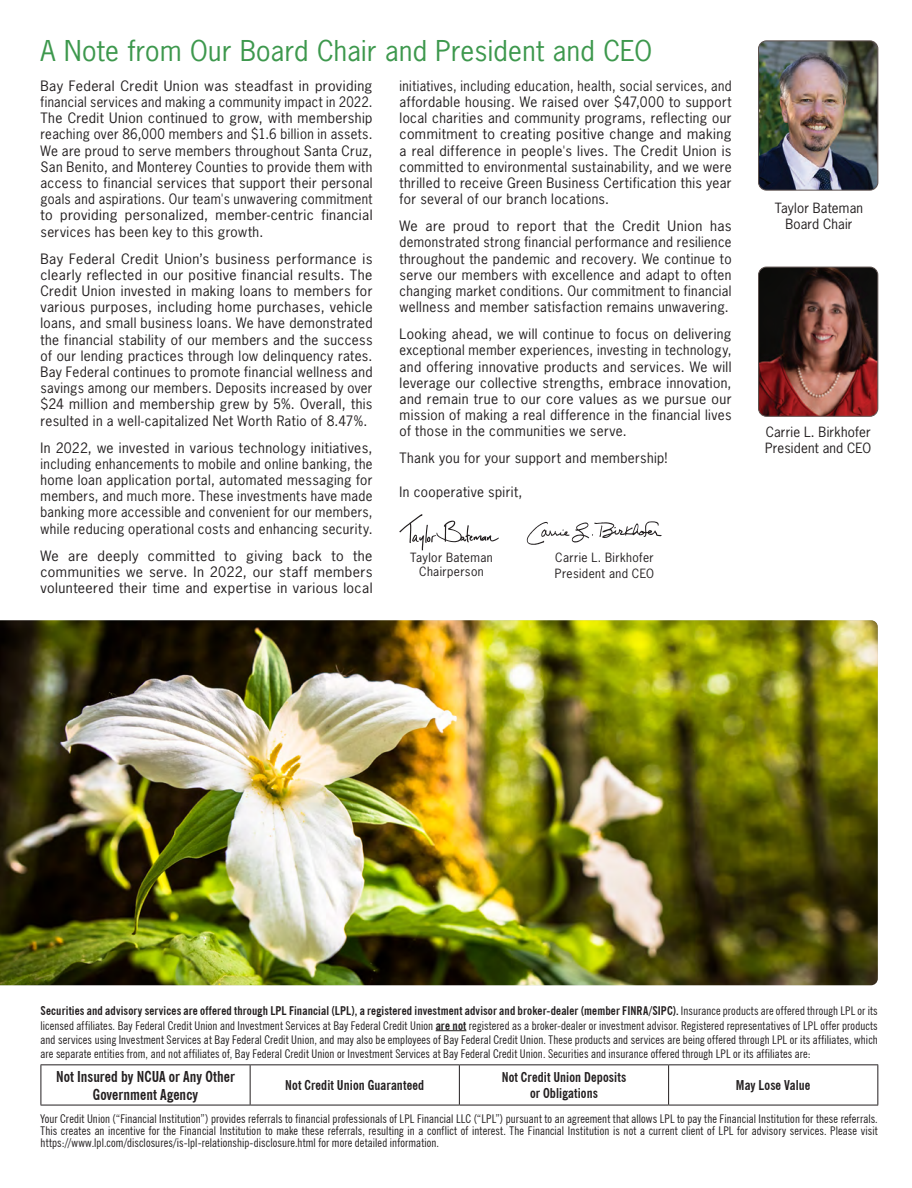
<style>
.page{position:relative;width:912px;height:1188px;background:#fff}
.page>*{position:absolute;margin:0;border:0;box-sizing:border-box;transform-origin:0 0}
.t1{font:27px "News Gothic Std";letter-spacing:.015em;color:#3d984d}
.t2{font:700 condensed 15px/18px "News Gothic BT";letter-spacing:.005em;color:#231f20;text-align:center}
.t3{font:13.5px/16.2px "News Gothic Std";letter-spacing:.03em;color:#231f20;text-align:justify;scale:1.05 1}
.t4{font:13.5px/16.2px "News Gothic Std";letter-spacing:.03em;color:#231f20;text-align:justify}
.t5{font:13.5px/16.2px "News Gothic Std";letter-spacing:.03em;color:#231f20;text-align:justify;scale:.95 1}
.t6{font:700 condensed 13.5px/16.2px "News Gothic BT";letter-spacing:.01em;color:#231f20;text-align:center}
.t7{font:13.35px/15.9px "News Gothic Std";letter-spacing:.015em;color:#231f20;text-align:center}
.t8{font:condensed 12px/14.4px "News Gothic BT";letter-spacing:.01em;color:#231f20;text-align:justify}
.t9{font:12px/14.4px "News Gothic Std";letter-spacing:.03em;color:#231f20;text-align:center}
.s1{font-weight:700}
</style>
<div class="page">
<img style="left:0;top:620px;width:877px;height:365px">
<img style="left:758px;top:267px;width:119px;height:149px">
<div style="left:758px;top:267px;width:119px;height:150px;border:1px solid #5d514e;border-radius:8px"></div>
<img style="left:760px;top:42px;width:116px;height:147px">
<div style="left:758px;top:40px;width:120px;height:151px;border:1px solid #5d514e;border-radius:8px"></div>
<svg style="left:526px;top:521px;width:135px;height:24px"></svg>
<svg style="left:399px;top:514px;width:100px;height:36px"></svg>
<hr style="left:435px;top:1030px;width:31px;height:1px;background:#231f20">
<hr style="left:40px;top:1064px;width:210px;height:1px;background:#231f20">
<hr style="left:40px;top:1065px;width:1px;height:40px;background:#231f20">
<hr style="left:250px;top:1064px;width:209px;height:1px;background:#231f20">
<hr style="left:250px;top:1065px;width:1px;height:40px;background:#231f20">
<hr style="left:459px;top:1064px;width:209px;height:1px;background:#231f20">
<hr style="left:459px;top:1065px;width:1px;height:40px;background:#231f20">
<hr style="left:668px;top:1064px;width:210px;height:1px;background:#231f20">
<hr style="left:668px;top:1065px;width:1px;height:40px;background:#231f20">
<hr style="left:877px;top:1065px;width:1px;height:40px;background:#231f20">
<hr style="left:40px;top:1105px;width:210px;height:1px;background:#231f20">
<hr style="left:250px;top:1105px;width:209px;height:1px;background:#231f20">
<hr style="left:459px;top:1105px;width:209px;height:1px;background:#231f20">
<hr style="left:668px;top:1105px;width:210px;height:1px;background:#231f20">
<h1 class="t1" style="left:41px;top:34px;width:613px">A Note from Our Board Chair and President and CEO</h1>
<p class="t3" style="left:40px;top:78px;width:317px">Bay Federal Credit Union was steadfast in providing financial services and making a community impact in 2022.<br>The Credit Union continued to grow, with membership reaching over 86,000 members and $1.6 billion in assets.<br>We are proud to serve members throughout Santa Cruz, San Benito, and Monterey Counties to provide them with access to financial services that support their personal goals and aspirations. Our team's unwavering commitment to providing personalized, member-centric financial services has been key to this growth.</p>
<p class="t3" style="left:40px;top:250px;width:317px">Bay Federal Credit Union’s business performance is clearly reflected in our positive financial results. The Credit Union invested in making loans to members for various purposes, including home purchases, vehicle loans, and small business loans. We have demonstrated the financial stability of our members and the success of our lending practices through low delinquency rates.<br>Bay Federal continues to promote financial wellness and savings among our members. Deposits increased by over $24 million and membership grew by 5%. Overall, this resulted in a well-capitalized Net Worth Ratio of 8.47%.</p>
<p class="t4" style="left:40px;top:439px;width:333px">In 2022, we invested in various technology initiatives, including enhancements to mobile and online banking, the home loan application portal, automated messaging for members, and much more. These investments have made banking more accessible and convenient for our members, while reducing operational costs and enhancing security.</p>
<p class="t3" style="left:40px;top:547px;width:317px">We are deeply committed to giving back to the communities we serve. In 2022, our staff members volunteered their time and expertise in various local</p>
<p class="t5" style="left:399px;top:78px;width:351px">initiatives, including education, health, social services, and affordable housing. We raised over $47,000 to support local charities and community programs, reflecting our commitment to creating positive change and making a real difference in people's lives. The Credit Union is committed to environmental sustainability, and we were thrilled to receive Green Business Certification this year for several of our branch locations.</p>
<p class="t3" style="left:399px;top:218px;width:317px">We are proud to report that the Credit Union has demonstrated strong financial performance and resilience throughout the pandemic and recovery. We continue to serve our members with excellence and adapt to often changing market conditions. Our commitment to financial wellness and member satisfaction remains unwavering.</p>
<p class="t4" style="left:399px;top:326px;width:333px">Looking ahead, we will continue to focus on delivering exceptional member experiences, investing in technology, and offering innovative products and services. We will leverage our collective strengths, embrace innovation, and remain true to our core values as we pursue our mission of making a real difference in the financial lives of those in the communities we serve.</p>
<p class="t4" style="left:399px;top:450px;width:269px">Thank you for your support and membership!</p>
<p class="t4" style="left:399px;top:484px;width:124px">In cooperative spirit,</p>
<p class="t9" style="left:410px;top:550px;width:84px">Taylor Bateman<br>Chairperson</p>
<p class="t9" style="left:555px;top:549px;width:101px;line-height:16.2px;text-align:left">Carrie L. Birkhofer<br>President and CEO</p>
<p class="t7" style="left:774px;top:200px;width:90px">Taylor Bateman<br>Board Chair</p>
<p class="t7" style="left:764px;top:424px;width:108px;text-align:left">Carrie L. Birkhofer<br>President and CEO</p>
<p class="t8" style="left:40px;top:1004px;width:838px"><span class="s1">Securities and advisory services are offered through LPL Financial (LPL), a registered investment advisor and broker-dealer (member FINRA/SIPC).</span> Insurance products are offered through LPL or its licensed affiliates. Bay Federal Credit Union and Investment Services at Bay Federal Credit Union <span class="s1">are not</span> registered as a broker-dealer or investment advisor. Registered representatives of LPL offer products and services using Investment Services at Bay Federal Credit Union, and may also be employees of Bay Federal Credit Union. These products and services are being offered through LPL or its affiliates, which are separate entities from, and not affiliates of, Bay Federal Credit Union or Investment Services at Bay Federal Credit Union. Securities and insurance offered through LPL or its affiliates are:</p>
<p class="t2" style="left:56px;top:1067px;width:180px">Not Insured by NCUA or Any Other<br>Government Agency</p>
<p class="t6" style="left:285px;top:1077px;width:140px">Not Credit Union Guaranteed</p>
<p class="t6" style="left:501px;top:1069px;width:126px">Not Credit Union Deposits or Obligations</p>
<p class="t6" style="left:735px;top:1077px;width:76px">May Lose Value</p>
<p class="t8" style="left:40px;top:1113px;width:838px;line-height:12px">Your Credit Union (“Financial Institution”) provides referrals to financial professionals of LPL Financial LLC (“LPL”) pursuant to an agreement that allows LPL to pay the Financial Institution for these referrals.<br>This creates an incentive for the Financial Institution to make these referrals, resulting in a conflict of interest. The Financial Institution is not a current client of LPL for advisory services. Please visit https://www.lpl.com/disclosures/is-lpl-relationship-disclosure.html for more detailed information.</p>
</div>
